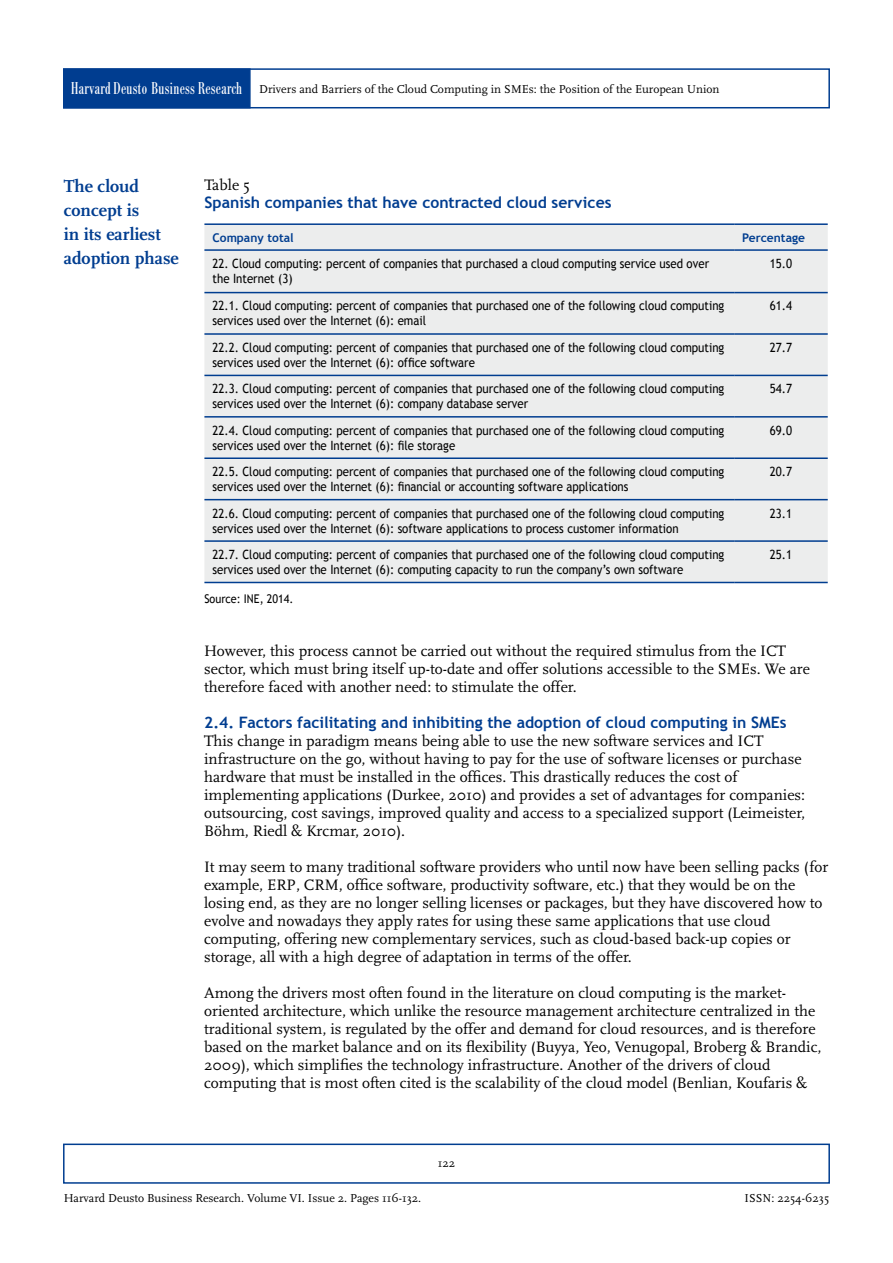
<style>
.page{position:relative;width:893px;height:1263px;background:#fff}
.page>*{position:absolute;margin:0;border:0;box-sizing:border-box;transform-origin:0 0}
.t1{font:700 18px/24px "Scala";color:#003d90}
.t2{font:15.75px/18px "Scala";color:#000}
.t3{font:700 15.75px "Trebuchet MS";color:#003d90}
.t4{font:12.75px/15px "Trebuchet MS";color:#000;scale:.9 1}
.t5{font:12px "Scala";color:#000}
.t6{font:700 12px "Trebuchet MS";color:#003d90}
.t7{font:12px "Trebuchet MS";color:#000;scale:.9 1}
.s1{font-family:"Bodoni BE";font-stretch:condensed;font-size:16.8px;color:#fff}
</style>
<div class="page">
<div style="left:63px;top:68px;width:767px;height:40px;border:2px solid #003d90"></div>
<div style="left:63px;top:1143px;width:767px;height:41px;border:2px solid #003d90"></div>
<div style="left:63px;top:68px;width:188px;height:40px;background:#003d90;border:2px solid #003d90"></div>
<div style="left:204px;top:225px;width:624px;height:357px;background:#eceded"></div>
<hr style="left:204px;top:223px;width:530px;height:2px;background:#003d90">
<hr style="left:734px;top:223px;width:94px;height:2px;background:#003d90">
<hr style="left:204px;top:249px;width:530px;height:2px;background:#003d90">
<hr style="left:734px;top:249px;width:94px;height:2px;background:#003d90">
<hr style="left:204px;top:292px;width:530px;height:1px;background:#003d90">
<hr style="left:734px;top:292px;width:94px;height:1px;background:#003d90">
<hr style="left:204px;top:333px;width:530px;height:2px;background:#003d90">
<hr style="left:734px;top:333px;width:94px;height:2px;background:#003d90">
<hr style="left:204px;top:375px;width:530px;height:1px;background:#003d90">
<hr style="left:734px;top:375px;width:94px;height:1px;background:#003d90">
<hr style="left:204px;top:416px;width:530px;height:2px;background:#003d90">
<hr style="left:734px;top:416px;width:94px;height:2px;background:#003d90">
<hr style="left:204px;top:457px;width:530px;height:2px;background:#003d90">
<hr style="left:734px;top:457px;width:94px;height:2px;background:#003d90">
<hr style="left:204px;top:499px;width:530px;height:1px;background:#003d90">
<hr style="left:734px;top:499px;width:94px;height:1px;background:#003d90">
<hr style="left:204px;top:540px;width:530px;height:2px;background:#003d90">
<hr style="left:734px;top:540px;width:94px;height:2px;background:#003d90">
<hr style="left:204px;top:582px;width:530px;height:1px;background:#003d90">
<hr style="left:734px;top:582px;width:94px;height:1px;background:#003d90">
<p class="t5" style="left:71px;top:82px;width:650px"><span class="s1">Harvard Deusto Business Research</span> Drivers and Barriers of the Cloud Computing in SMEs: the Position of the European Union</p>
<p class="t1" style="left:64px;top:174px;width:117px">The cloud concept is<br>in its earliest adoption phase</p>
<p class="t2" style="left:204px;top:177px;width:47px">Table 5</p>
<p class="t3" style="left:204px;top:193px;width:409px">Spanish companies that have contracted cloud services</p>
<p class="t6" style="left:213px;top:230px;width:83px">Company total</p>
<p class="t6" style="left:742px;top:230px;width:64px">Percentage</p>
<p class="t4" style="left:213px;top:256px;width:553px">22. Cloud computing: percent of companies that purchased a cloud computing service used over the Internet (3)</p>
<p class="t4" style="left:770px;top:256px;width:26px">15.0</p>
<p class="t4" style="left:213px;top:299px;width:570px">22.1. Cloud computing: percent of companies that purchased one of the following cloud computing services used over the Internet (6): email</p>
<p class="t4" style="left:770px;top:299px;width:26px">61.4</p>
<p class="t4" style="left:213px;top:340px;width:570px">22.2. Cloud computing: percent of companies that purchased one of the following cloud computing services used over the Internet (6): office software</p>
<p class="t4" style="left:770px;top:340px;width:26px">27.7</p>
<p class="t4" style="left:213px;top:381px;width:570px">22.3. Cloud computing: percent of companies that purchased one of the following cloud computing services used over the Internet (6): company database server</p>
<p class="t4" style="left:770px;top:381px;width:26px">54.7</p>
<p class="t4" style="left:213px;top:423px;width:570px">22.4. Cloud computing: percent of companies that purchased one of the following cloud computing services used over the Internet (6): file storage</p>
<p class="t4" style="left:770px;top:423px;width:26px">69.0</p>
<p class="t4" style="left:213px;top:464px;width:570px">22.5. Cloud computing: percent of companies that purchased one of the following cloud computing services used over the Internet (6): financial or accounting software applications</p>
<p class="t4" style="left:770px;top:464px;width:26px">20.7</p>
<p class="t4" style="left:213px;top:506px;width:570px">22.6. Cloud computing: percent of companies that purchased one of the following cloud computing services used over the Internet (6): software applications to process customer information</p>
<p class="t4" style="left:770px;top:506px;width:26px">23.1</p>
<p class="t4" style="left:213px;top:547px;width:570px">22.7. Cloud computing: percent of companies that purchased one of the following cloud computing services used over the Internet (6): computing capacity to run the company’s own software</p>
<p class="t4" style="left:770px;top:547px;width:26px">25.1</p>
<p class="t7" style="left:204px;top:592px;width:100px">Source: INE, 2014.</p>
<p class="t2" style="left:204px;top:642px;width:607px">However, this process cannot be carried out without the required stimulus from the ICT sector, which must bring itself up-to-date and offer solutions accessible to the SMEs. We are therefore faced with another need: to stimulate the offer.</p>
<p class="t3" style="left:204px;top:712px;width:584px">2.4. Factors facilitating and inhibiting the adoption of cloud computing in SMEs</p>
<p class="t2" style="left:204px;top:732px;width:603px">This change in paradigm means being able to use the new software services and ICT infrastructure on the go, without having to pay for the use of software licenses or purchase hardware that must be installed in the offices. This drastically reduces the cost of implementing applications (Durkee, 2010) and provides a set of advantages for companies: outsourcing, cost savings, improved quality and access to a specialized support (Leimeister, Böhm, Riedl &amp; Krcmar, 2010).</p>
<p class="t2" style="left:204px;top:858px;width:626px">It may seem to many traditional software providers who until now have been selling packs (for example, ERP, CRM, office software, productivity software, etc.) that they would be on the losing end, as they are no longer selling licenses or packages, but they have discovered how to evolve and nowadays they apply rates for using these same applications that use cloud computing, offering new complementary services, such as cloud-based back-up copies or storage, all with a high degree of adaptation in terms of the offer.</p>
<p class="t2" style="left:204px;top:984px;width:619px">Among the drivers most often found in the literature on cloud computing is the market&shy;oriented architecture, which unlike the resource management architecture centralized in the traditional system, is regulated by the offer and demand for cloud resources, and is therefore based on the market balance and on its flexibility (Buyya, Yeo, Venugopal, Broberg &amp; Brandic, 2009), which simplifies the technology infrastructure. Another of the drivers of cloud computing that is most often cited is the scalability of the cloud model (Benlian, Koufaris &amp;</p>
<p class="t5" style="left:438px;top:1156px;width:19px">122</p>
<p class="t5" style="left:64px;top:1192px;width:359px">Harvard Deusto Business Research. Volume VI. Issue 2. Pages 116-132.</p>
<p class="t5" style="left:745px;top:1192px;width:86px">ISSN: 2254-6235</p>
</div>
